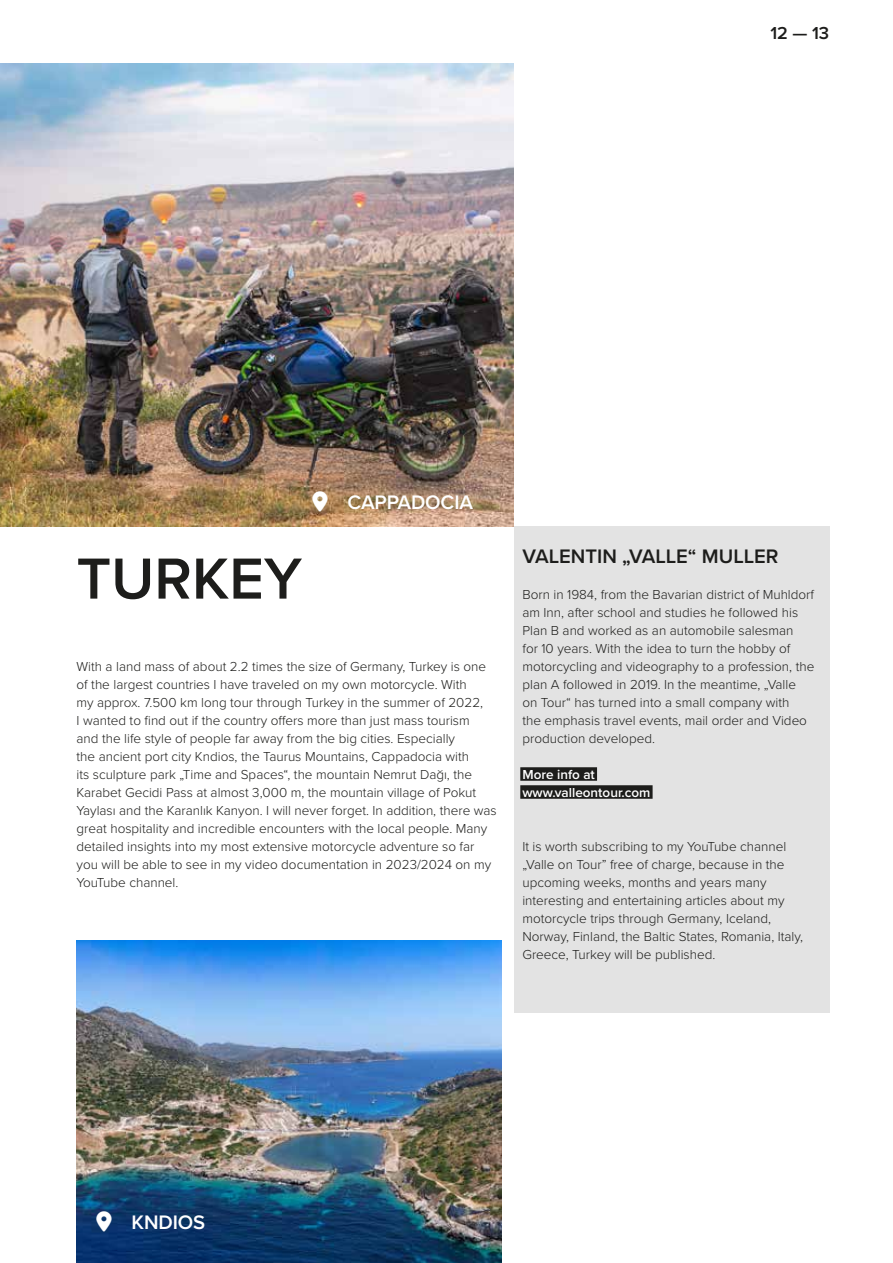
<style>
.page{position:relative;width:893px;height:1263px;background:#fff}
.page>*{position:absolute;margin:0;border:0;box-sizing:border-box;transform-origin:0 0}
.t1{font:600 60px "Proxima Nova";color:#1d1d1b}
.t2{font:600 20.25px "Proxima Nova";color:#1d1d1b}
.t3{font:600 20.25px "Proxima Nova";letter-spacing:-.005em;color:#fff}
.t4{font:600 18px "Proxima Nova";color:#1d1d1b}
.t5{font:300 13.5px/18px "Proxima Nova";color:#1d1d1b}
.t6{font:600 13.5px/18px "Proxima Nova";color:#fff}
</style>
<div class="page">
<div style="left:514px;top:527px;width:315px;height:486px;background:#e3e3e3"></div>
<div style="left:520px;top:767px;width:77px;height:14px;background:#1d1d1b"></div>
<div style="left:520px;top:785px;width:133px;height:14px;background:#1d1d1b"></div>
<img style="left:0;top:64px;width:514px;height:463px">
<img style="left:77px;top:941px;width:424px;height:322px">
<svg style="left:312px;top:491px;width:16px;height:20px"></svg>
<svg style="left:96px;top:1211px;width:16px;height:20px"></svg>
<h3 class="t4" style="left:770px;top:20px;width:60px">12 — 13</h3>
<h1 class="t1" style="left:77px;top:534px;width:227px">TURKEY</h1>
<h2 class="t3" style="left:348px;top:487px;width:127px">CAPPADOCIA</h2>
<p class="t5" style="left:77px;top:656px;width:422px">With a land mass of about 2.2 times the size of Germany, Turkey is one of the largest countries I have traveled on my own motorcycle. With<br>my approx. 7.500 km long tour through Turkey in the summer of 2022,<br>I wanted to find out if the country offers more than just mass tourism<br>and the life style of people far away from the big cities. Especially<br>the ancient port city Kndios, the Taurus Mountains, Cappadocia with<br>its sculpture park „Time and Spaces“, the mountain Nemrut Dağı, the Karabet Gecidi Pass at almost 3,000 m, the mountain village of Pokut Yaylası and the Karanlık Kanyon. I will never forget. In addition, there was great hospitality and incredible encounters with the local people. Many detailed insights into my most extensive motorcycle adventure so far you will be able to see in my video documentation in 2023/2024 on my YouTube channel.</p>
<h2 class="t2" style="left:522px;top:541px;width:258px">VALENTIN „VALLE“ MULLER</h2>
<p class="t5" style="left:522px;top:584px;width:293px">Born in 1984, from the Bavarian district of Muhldorf am Inn, after school and studies he followed his Plan B and worked as an automobile salesman<br>for 10 years. With the idea to turn the hobby of motorcycling and videography to a profession, the plan A followed in 2019. In the meantime, „Valle on Tour“ has turned into a small company with<br>the emphasis travel events, mail order and Video production developed.</p>
<p class="t6" style="left:522px;top:765px;width:130px">More info at www.valleontour.com</p>
<p class="t5" style="left:522px;top:836px;width:282px">It is worth subscribing to my YouTube channel „Valle on Tour” free of charge, because in the upcoming weeks, months and years many interesting and entertaining articles about my motorcycle trips through Germany, Iceland, Norway, Finland, the Baltic States, Romania, Italy, Greece, Turkey will be published.</p>
<h2 class="t3" style="left:132px;top:1207px;width:75px">KNDIOS</h2>
</div>
